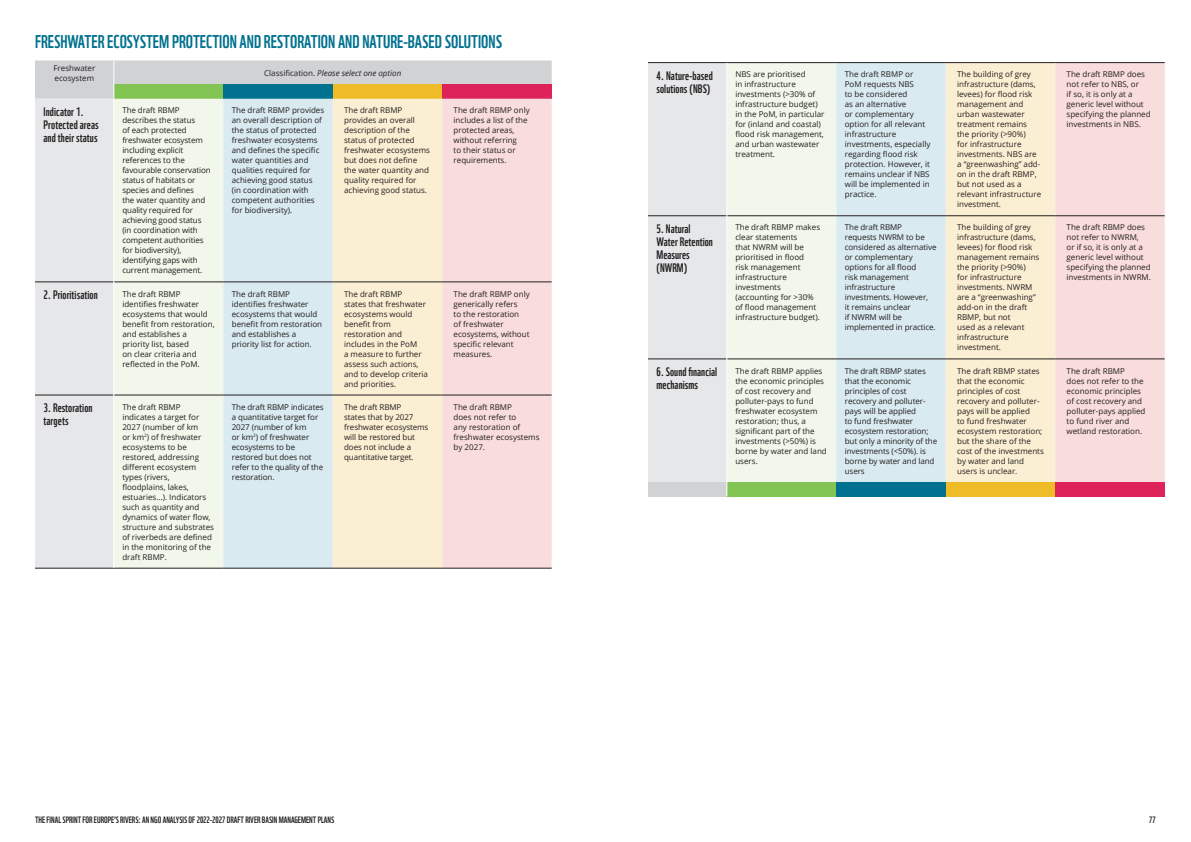
<style>
.page{position:relative;width:1191px;height:842px;background:#fff}
.page>*{position:absolute;margin:0;border:0;box-sizing:border-box;transform-origin:0 0}
.t1{font:18px "WWF";color:#00718e}
.t2{font:12px/13px "WWF";letter-spacing:.01em;color:#231f20}
.t3{font:9px "WWF";color:#231f20}
.t4{font:8px/10px "Open Sans";color:#231f20}
.t5{font:italic 8px "Open Sans";color:#231f20}
.s1{font-style:normal}
</style>
<div class="page">
<hr style="left:35px;top:568px;width:79px;height:1px;background:#231f20">
<hr style="left:114px;top:568px;width:109px;height:1px;background:#231f20">
<hr style="left:223px;top:568px;width:110px;height:1px;background:#231f20">
<hr style="left:333px;top:568px;width:109px;height:1px;background:#231f20">
<hr style="left:442px;top:568px;width:110px;height:1px;background:#231f20">
<svg style="left:35px;top:60px;width:517px;height:508px;background:#e9e5de"></svg>
<hr style="left:114px;top:99px;width:1px;height:183px;background:#fff">
<hr style="left:114px;top:282px;width:1px;height:113px;background:#fff">
<hr style="left:114px;top:395px;width:1px;height:173px;background:#fff">
<div style="left:727px;top:63px;width:109px;height:419px;background:#f1f7eb"></div>
<div style="left:836px;top:63px;width:109px;height:419px;background:#d9eaf0"></div>
<svg style="left:945px;top:63px;width:110px;height:419px;background:#f8eed5"></svg>
<div style="left:1055px;top:63px;width:109px;height:419px;background:#f9dddc"></div>
<div style="left:727px;top:482px;width:109px;height:14px;background:#82c555"></div>
<div style="left:836px;top:482px;width:109px;height:14px;background:#00718e"></div>
<div style="left:945px;top:482px;width:110px;height:14px;background:#efbc27"></div>
<div style="left:1055px;top:482px;width:109px;height:14px;background:#de235b"></div>
<hr style="left:648px;top:62px;width:79px;height:1px;background:#231f20">
<hr style="left:727px;top:62px;width:109px;height:1px;background:#231f20">
<hr style="left:836px;top:62px;width:109px;height:1px;background:#231f20">
<hr style="left:945px;top:62px;width:110px;height:1px;background:#231f20">
<hr style="left:1055px;top:62px;width:109px;height:1px;background:#231f20">
<hr style="left:727px;top:215px;width:109px;height:1px;background:#231f20">
<hr style="left:836px;top:215px;width:109px;height:1px;background:#231f20">
<hr style="left:945px;top:215px;width:110px;height:1px;background:#231f20">
<hr style="left:1055px;top:215px;width:109px;height:1px;background:#231f20">
<hr style="left:727px;top:359px;width:109px;height:1px;background:#231f20">
<hr style="left:836px;top:359px;width:109px;height:1px;background:#231f20">
<hr style="left:945px;top:359px;width:110px;height:1px;background:#231f20">
<hr style="left:1055px;top:359px;width:109px;height:1px;background:#231f20">
<div style="left:648px;top:63px;width:79px;height:433px;background:#e6e7e9"></div>
<h1 class="t1" style="left:35px;top:27px;width:468px">FRESHWATER ECOSYSTEM PROTECTION AND RESTORATION AND NATURE-BASED SOLUTIONS</h1>
<p class="t4" style="left:53px;top:62px;width:43px">Freshwater ecosystem</p>
<p class="t5" style="left:264px;top:67px;width:139px"><span class="s1">Classification.</span> Please select one option</p>
<h2 class="t2" style="left:44px;top:104px;width:57px">Indicator 1.<br>Protected areas and their status</h2>
<p class="t4" style="left:122px;top:105px;width:90px">The draft RBMP describes the status<br>of each protected freshwater ecosystem including explicit references to the favourable conservation status of habitats or species and defines<br>the water quantity and quality required for achieving good status (in coordination with competent authorities for biodiversity), identifying gaps with current management.</p>
<p class="t4" style="left:232px;top:105px;width:94px">The draft RBMP provides an overall description of the status of protected freshwater ecosystems and defines the specific water quantities and qualities required for achieving good status<br>(in coordination with competent authorities for biodiversity).</p>
<p class="t4" style="left:344px;top:105px;width:87px">The draft RBMP provides an overall description of the status of protected freshwater ecosystems but does not define the water quantity and quality required for achieving good status.</p>
<p class="t4" style="left:453px;top:105px;width:78px">The draft RBMP only includes a list of the protected areas, without referring<br>to their status or requirements.</p>
<h2 class="t2" style="left:44px;top:287px;width:56px">2. Prioritisation</h2>
<p class="t4" style="left:122px;top:288px;width:94px">The draft RBMP identifies freshwater ecosystems that would benefit from restoration, and establishes a priority list, based<br>on clear criteria and reflected in the PoM.</p>
<p class="t4" style="left:232px;top:288px;width:92px">The draft RBMP identifies freshwater ecosystems that would benefit from restoration and establishes a priority list for action.</p>
<p class="t4" style="left:344px;top:288px;width:85px">The draft RBMP<br>states that freshwater ecosystems would benefit from restoration and includes in the PoM<br>a measure to further assess such actions, and to develop criteria and priorities.</p>
<p class="t4" style="left:453px;top:288px;width:78px">The draft RBMP only generically refers<br>to the restoration<br>of freshwater ecosystems, without specific relevant measures.</p>
<h2 class="t2" style="left:44px;top:400px;width:51px">3. Restoration targets</h2>
<p class="t4" style="left:122px;top:401px;width:93px">The draft RBMP indicates a target for<br>2027 (number of km<br>or km<sup>2</sup>) of freshwater ecosystems to be restored, addressing different ecosystem types (rivers, floodplains, lakes, estuaries…). Indicators such as quantity and dynamics of water flow, structure and substrates of riverbeds are defined in the monitoring of the draft RBMP.</p>
<p class="t4" style="left:232px;top:401px;width:93px">The draft RBMP indicates a quantitative target for<br>2027 (number of km<br>or km<sup>2</sup>) of freshwater ecosystems to be restored but does not refer to the quality of the restoration.</p>
<p class="t4" style="left:344px;top:401px;width:86px">The draft RBMP<br>states that by 2027 freshwater ecosystems will be restored but does not include a quantitative target.</p>
<p class="t4" style="left:453px;top:401px;width:87px">The draft RBMP<br>does not refer to<br>any restoration of freshwater ecosystems by 2027.</p>
<h2 class="t2" style="left:656px;top:68px;width:58px">4. Nature-based solutions (NBS)</h2>
<p class="t4" style="left:735px;top:69px;width:91px">NBS are prioritised<br>in infrastructure investments (&gt;30% of infrastructure budget) in the PoM, in particular for (inland and coastal) flood risk management, and urban wastewater treatment.</p>
<p class="t4" style="left:845px;top:69px;width:87px">The draft RBMP or<br>PoM requests NBS<br>to be considered<br>as an alternative<br>or complementary option for all relevant infrastructure investments, especially regarding flood risk protection. However, it remains unclear if NBS will be implemented in practice.</p>
<p class="t4" style="left:957px;top:69px;width:86px">The building of grey infrastructure (dams, levees) for flood risk management and urban wastewater treatment remains the priority (&gt;90%)<br>for infrastructure investments. NBS are a “greenwashing” add&shy;on in the draft RBMP, but not used as a relevant infrastructure investment.</p>
<p class="t4" style="left:1066px;top:69px;width:86px">The draft RBMP does not refer to NBS, or<br>if so, it is only at a generic level without specifying the planned investments in NBS.</p>
<h2 class="t2" style="left:656px;top:221px;width:58px">5. Natural<br>Water Retention<br>Measures (NWRM)</h2>
<p class="t4" style="left:735px;top:222px;width:86px">The draft RBMP makes clear statements<br>that NWRM will be prioritised in flood<br>risk management infrastructure investments (accounting for &gt;30% of flood management infrastructure budget).</p>
<p class="t4" style="left:845px;top:222px;width:93px">The draft RBMP<br>requests NWRM to be considered as alternative or complementary options for all flood<br>risk management infrastructure investments. However,<br>it remains unclear<br>if NWRM will be implemented in practice.</p>
<p class="t4" style="left:957px;top:222px;width:84px">The building of grey infrastructure (dams, levees) for flood risk management remains the priority (&gt;90%)<br>for infrastructure investments. NWRM are a “greenwashing” add-on in the draft<br>RBMP, but not<br>used as a relevant infrastructure investment.</p>
<p class="t4" style="left:1066px;top:222px;width:86px">The draft RBMP does not refer to NWRM,<br>or if so, it is only at a generic level without specifying the planned investments in NWRM.</p>
<h2 class="t2" style="left:656px;top:364px;width:62px">6. Sound financial mechanisms</h2>
<p class="t4" style="left:735px;top:365px;width:93px">The draft RBMP applies the economic principles of cost recovery and polluter-pays to fund freshwater ecosystem restoration; thus, a significant part of the investments (&gt;50%) is borne by water and land users.</p>
<p class="t4" style="left:845px;top:365px;width:94px">The draft RBMP states that the economic principles of cost recovery and polluter&shy;pays will be applied<br>to fund freshwater ecosystem restoration; but only a minority of the investments (&lt;50%). is borne by water and land users</p>
<p class="t4" style="left:957px;top:365px;width:88px">The draft RBMP states that the economic principles of cost recovery and polluter&shy;pays will be applied<br>to fund freshwater ecosystem restoration; but the share of the cost of the investments by water and land users is unclear.</p>
<p class="t4" style="left:1066px;top:365px;width:80px">The draft RBMP<br>does not refer to the economic principles of cost recovery and polluter-pays applied to fund river and wetland restoration.</p>
<p class="t3" style="left:35px;top:813px;width:301px">THE FINAL SPRINT FOR EUROPE’S RIVERS: AN NGO ANALYSIS OF 2022-2027 DRAFT RIVER BASIN MANAGEMENT PLANS</p>
<p class="t3" style="left:1149px;top:813px;width:8px">77</p>
</div>
